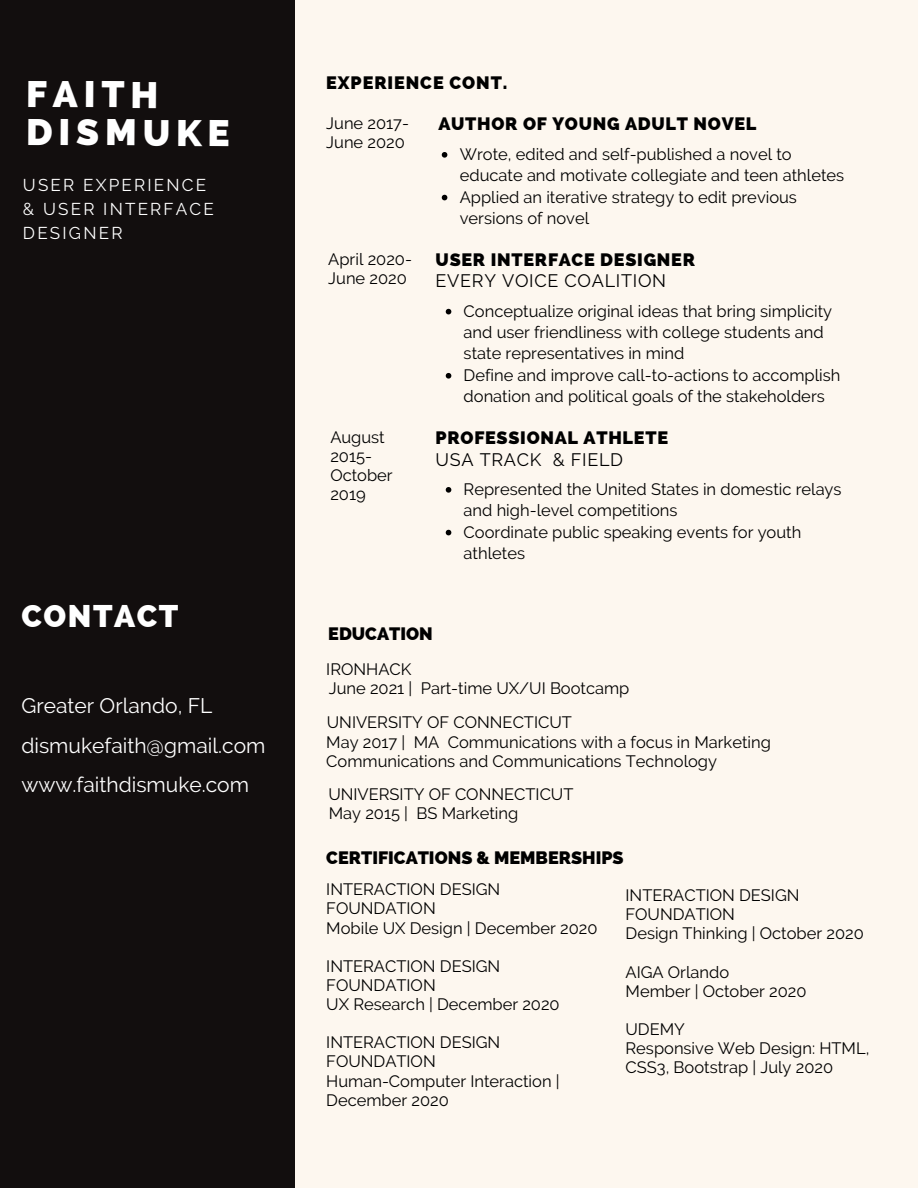
<style>
.page{position:relative;width:918px;height:1188px;background:#fdf7ef}
.page>*{position:absolute;margin:0;border:0;box-sizing:border-box;transform-origin:0 0}
.t1{font:800 37.05px/38.1px "Raleway";letter-spacing:.155em;color:#fff}
.t2{font:800 31.35px "Raleway";letter-spacing:.05em;color:#fff}
.t3{font:21px "Raleway";color:#fff}
.t4{font:800 18px "Raleway";letter-spacing:.04em;color:#000}
.t5{font:800 18px "Raleway";color:#000}
.t6{font:18px "Raleway";letter-spacing:.04em;color:#000}
.t7{font:17.1px/23.9px "Raleway";letter-spacing:.13em;color:#fff}
.t8{font:16.5px/19.2px "Raleway";color:#000}
</style>
<div class="page">
<div style="left:0;top:0;width:295px;height:1188px;background:#120e0e"></div>
<svg style="left:446px;top:487px;width:5px;height:6px"></svg>
<svg style="left:446px;top:530px;width:5px;height:5px"></svg>
<svg style="left:446px;top:309px;width:5px;height:5px"></svg>
<svg style="left:446px;top:373px;width:5px;height:6px"></svg>
<svg style="left:442px;top:152px;width:5px;height:6px"></svg>
<svg style="left:442px;top:195px;width:5px;height:5px"></svg>
<p class="t1" style="left:26px;top:75px;width:205px">FAITH<br>DISMUKE</p>
<p class="t7" style="left:23px;top:173px;width:193px">USER EXPERIENCE &amp; USER INTERFACE<br>DESIGNER</p>
<p class="t2" style="left:21px;top:598px;width:159px">CONTACT</p>
<p class="t3" style="left:21px;top:694px;width:192px">Greater Orlando, FL</p>
<p class="t3" style="left:21px;top:733px;width:246px">dismukefaith@gmail.com</p>
<p class="t3" style="left:21px;top:772px;width:229px">www.faithdismuke.com</p>
<p class="t4" style="left:326px;top:72px;width:183px">EXPERIENCE CONT.</p>
<p class="t8" style="left:326px;top:114px;width:84px">June 2017-<br>June 2020</p>
<p class="t4" style="left:438px;top:114px;width:320px">AUTHOR OF YOUNG ADULT NOVEL</p>
<p class="t8" style="left:460px;top:143px;width:386px;line-height:21.3px">Wrote, edited and self-published a novel to educate and motivate collegiate and teen athletes</p>
<p class="t8" style="left:460px;top:186px;width:339px;line-height:21.3px">Applied an iterative strategy to edit previous versions of novel</p>
<p class="t8" style="left:328px;top:249px;width:85px">April 2020-<br>June 2020</p>
<p class="t4" style="left:436px;top:249px;width:261px">USER INTERFACE DESIGNER</p>
<p class="t6" style="left:436px;top:270px;width:232px">EVERY VOICE COALITION</p>
<p class="t8" style="left:464px;top:300px;width:370px;line-height:21.3px">Conceptualize original ideas that bring simplicity and user friendliness with college students and state representatives in mind</p>
<p class="t8" style="left:464px;top:364px;width:378px;line-height:21.3px">Define and improve call-to-actions to accomplish donation and political goals of the stakeholders</p>
<p class="t8" style="left:330px;top:428px;width:64px">August<br>2015-<br>October<br>2019</p>
<p class="t4" style="left:436px;top:427px;width:234px">PROFESSIONAL ATHLETE</p>
<p class="t6" style="left:436px;top:449px;width:189px">USA TRACK &amp; FIELD</p>
<p class="t8" style="left:464px;top:478px;width:379px;line-height:21.3px">Represented the United States in domestic relays and high-level competitions</p>
<p class="t8" style="left:464px;top:521px;width:339px;line-height:21.3px">Coordinate public speaking events for youth athletes</p>
<p class="t5" style="left:328px;top:623px;width:106px">EDUCATION</p>
<p class="t8" style="left:326px;top:660px;width:87px">IRONHACK</p>
<p class="t8" style="left:329px;top:679px;width:302px">June 2021 | Part-time UX/UI Bootcamp</p>
<p class="t8" style="left:327px;top:713px;width:247px">UNIVERSITY OF CONNECTICUT</p>
<p class="t8" style="left:326px;top:732px;width:446px">May 2017 | MA Communications with a focus in Marketing<br>Communications and Communications Technology</p>
<p class="t8" style="left:328px;top:785px;width:247px">UNIVERSITY OF CONNECTICUT</p>
<p class="t8" style="left:329px;top:804px;width:191px">May 2015 | BS Marketing</p>
<p class="t5" style="left:326px;top:847px;width:299px">CERTIFICATIONS &amp; MEMBERSHIPS</p>
<p class="t8" style="left:326px;top:880px;width:176px">INTERACTION DESIGN<br>FOUNDATION</p>
<p class="t8" style="left:326px;top:918px;width:273px">Mobile UX Design | December 2020</p>
<p class="t8" style="left:326px;top:956px;width:176px">INTERACTION DESIGN<br>FOUNDATION</p>
<p class="t8" style="left:326px;top:995px;width:235px">UX Research | December 2020</p>
<p class="t8" style="left:326px;top:1033px;width:176px">INTERACTION DESIGN<br>FOUNDATION</p>
<p class="t8" style="left:326px;top:1071px;width:235px">Human-Computer Interaction |<br>December 2020</p>
<p class="t8" style="left:626px;top:886px;width:176px">INTERACTION DESIGN<br>FOUNDATION</p>
<p class="t8" style="left:626px;top:924px;width:240px">Design Thinking | October 2020</p>
<p class="t8" style="left:626px;top:962px;width:105px">AIGA Orlando</p>
<p class="t8" style="left:626px;top:981px;width:183px">Member | October 2020</p>
<p class="t8" style="left:626px;top:1020px;width:61px">UDEMY</p>
<p class="t8" style="left:626px;top:1039px;width:245px">Responsive Web Design: HTML,<br>CSS3, Bootstrap | July 2020</p>
</div>
